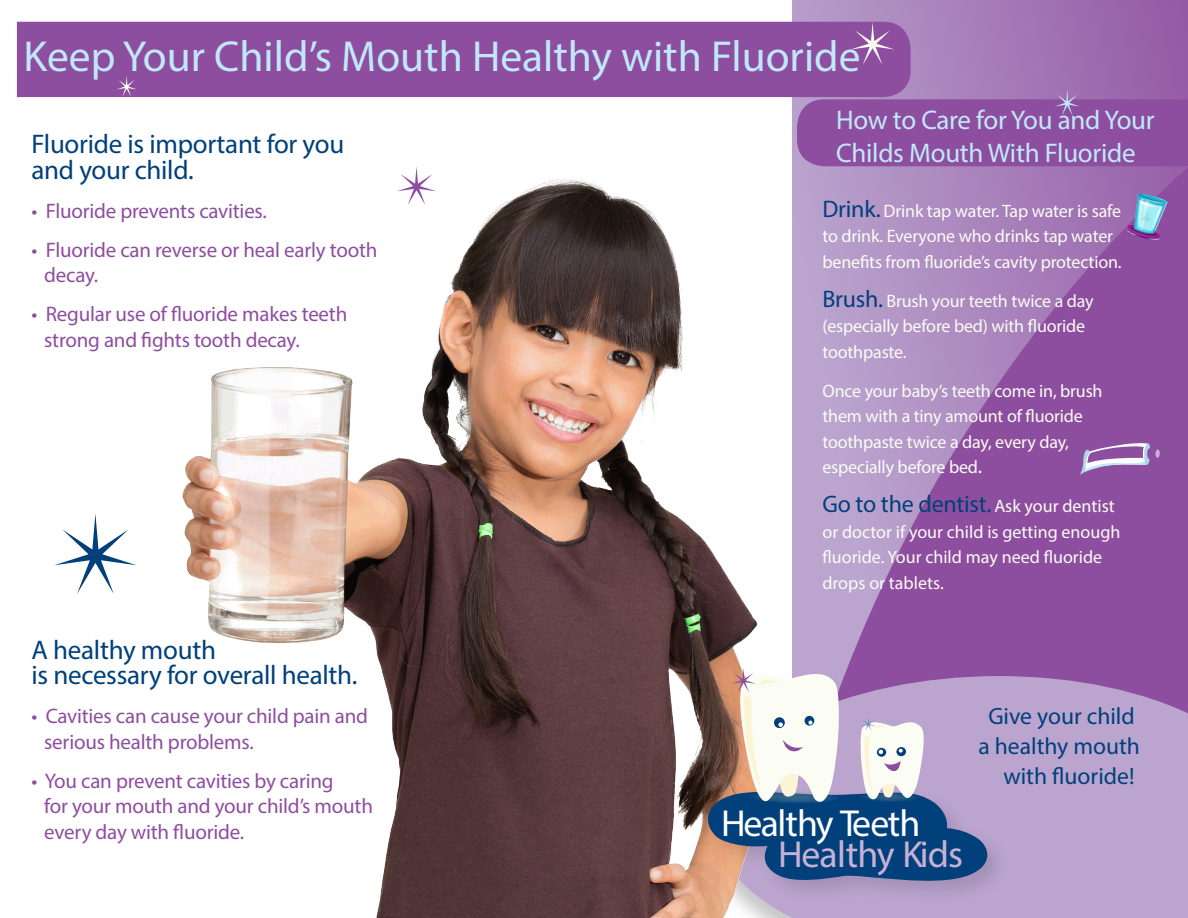
<style>
.page{position:relative;width:1188px;height:918px;background:#fff}
.page>*{position:absolute;margin:0;border:0;box-sizing:border-box;transform-origin:0 0}
.t1{font:43.5px "Myriad Pro";color:#c1e8fa}
.t2{font:37.8px "Myriad Pro";letter-spacing:-.04em;color:#fff}
.t3{font:37.8px "Myriad Pro";letter-spacing:-.02em;color:#c7b2d5}
.t4{font:27px/25.5px "Myriad Pro";letter-spacing:-.01em;color:#01407b}
.t5{font:27px/33px "Myriad Pro";letter-spacing:-.01em;color:#c1e8fa}
.t6{font:24px "Myriad Pro";letter-spacing:-.01em;color:#01407b}
.t7{font:23.7px "Myriad Pro";color:#01407b}
.t8{font:21px/25.5px "Myriad Pro";letter-spacing:-.01em;color:#8e4e9f}
.t9{font:18px/25.5px "Myriad Pro";letter-spacing:-.01em;color:#fbfcf4}
.s1{font-size:24px;color:#01407b}
.s2{font-size:21px}
.s3{font-size:18px;color:#fbfcf4}
</style>
<div class="page">
<svg style="left:792px;top:0;width:396px;height:674px;background:#a071b2"></svg>
<div style="left:17px;top:22px;width:894px;height:75px;background:#8e4e9f"></div>
<svg style="left:1080px;top:443px;width:80px;height:32px;background:#a67db9"></svg>
<svg style="left:117px;top:76px;width:20px;height:21px"></svg>
<svg style="left:851px;top:22px;width:44px;height:43px;background:#9c65aa"></svg>
<svg style="left:797px;top:89px;width:391px;height:77px;background:#9053a2"></svg>
<div style="left:771px;top:676px;width:417px;height:242px;background:#bba5cf"></div>
<img style="left:1127px;top:194px;width:41px;height:46px">
<svg style="left:54px;top:514px;width:83px;height:80px"></svg>
<img style="left:183px;top:179px;width:588px;height:739px">
<div style="left:703px;top:786px;width:309px;height:120px;background:#231f20;opacity:.15"></div>
<svg style="left:698px;top:668px;width:296px;height:221px"></svg>
<svg style="left:397px;top:167px;width:39px;height:38px"></svg>
<p class="t1" style="left:24px;top:30px;width:838px">Keep Your Child’s Mouth Healthy with Fluoride</p>
<p class="t4" style="left:32px;top:131px;width:314px">Fluoride is important for you and your child.</p>
<p class="t8" style="left:32px;top:197px;width:237px">• Fluoride prevents cavities.</p>
<p class="t8" style="left:44px;top:236px;width:335px;text-indent:-13px">• Fluoride can reverse or heal early tooth decay.</p>
<p class="t8" style="left:44px;top:301px;width:305px;text-indent:-13px">• Regular use of fluoride makes teeth strong and fights tooth decay.</p>
<p class="t4" style="left:32px;top:636px;width:328px">A healthy mouth<br>is necessary for overall health.</p>
<p class="t8" style="left:44px;top:703px;width:325px;text-indent:-13px">• Cavities can cause your child pain and serious health problems.</p>
<p class="t8" style="left:44px;top:767px;width:330px;text-indent:-13px">• You can prevent cavities by caring<br>for your mouth and your child’s mouth every day with fluoride.</p>
<p class="t5" style="left:836px;top:103px;width:320px">How to Care for You and Your<br>Childs Mouth With Fluoride</p>
<p class="t9" style="left:822px;top:198px;width:301px"><span class="s1">Drink.</span> Drink tap water. Tap water is safe to drink. Everyone who drinks tap water benefits from fluoride’s cavity protection.</p>
<p class="t9" style="left:822px;top:288px;width:273px"><span class="s1">Brush.</span> Brush your teeth twice a day (especially before bed) with fluoride toothpaste.</p>
<p class="t9" style="left:822px;top:378px;width:282px">Once your baby’s teeth come in, brush them with a tiny amount of fluoride toothpaste twice a day, every day, especially before bed<span class="s2">.</span></p>
<p class="t6" style="left:822px;top:489px;width:294px">Go to the dentist. <span class="s3">Ask your dentist</span></p>
<p class="t9" style="left:822px;top:519px;width:300px">or doctor if your child is getting enough fluoride. Your child may need fluoride drops or tablets.</p>
<p class="t2" style="left:721px;top:800px;width:201px">Healthy Teeth</p>
<p class="t3" style="left:778px;top:831px;width:186px">Healthy Kids</p>
<p class="t7" style="left:988px;top:701px;width:148px">Give your child</p>
<p class="t7" style="left:978px;top:731px;width:163px">a healthy mouth</p>
<p class="t7" style="left:1003px;top:761px;width:133px">with fluoride!</p>
</div>
